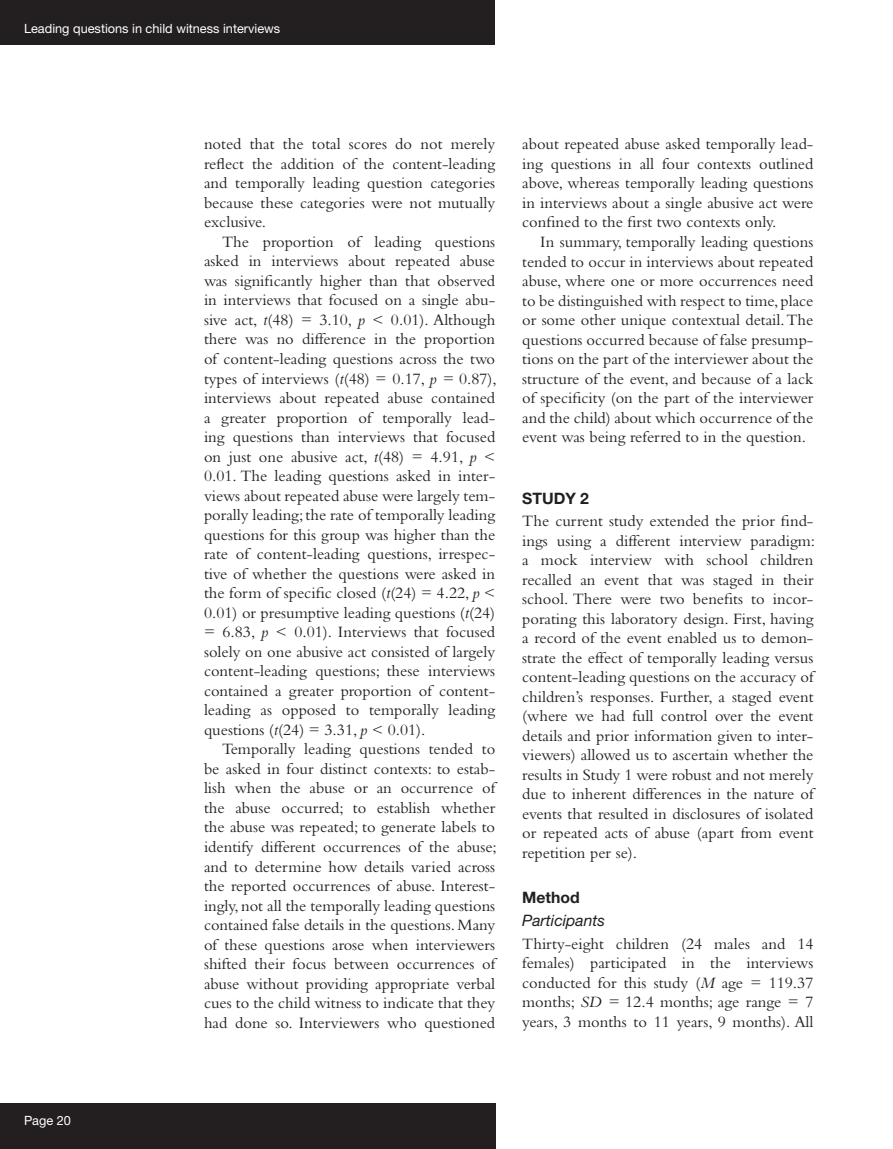
<style>
.page{position:relative;width:893px;height:1149px;background:#fff}
.page>*{position:absolute;margin:0;border:0;box-sizing:border-box;transform-origin:0 0}
.t1{font:16.5px/19.5px "Bembo";color:#231f20;text-align:justify}
.t2{font:700 15.75px "Helvetica Neue";color:#231f20}
.t3{font:italic 15.75px "Helvetica Neue";color:#231f20}
.t4{font:12.75px "Helvetica Neue";color:#fff}
.s1{font-style:italic}
</style>
<div class="page">
<div style="left:0;top:0;width:495px;height:44px;background:#231f20"></div>
<div style="left:0;top:1102px;width:495px;height:46px;background:#231f20"></div>
<p class="t4" style="left:24px;top:21px;width:258px">Leading questions in child witness interviews</p>
<p class="t4" style="left:24px;top:1112px;width:48px">Page 20</p>
<p class="t1" style="left:204px;top:134px;width:293px">noted that the total scores do not merely reflect the addition of the content-leading and temporally leading question categories because these categories were not mutually exclusive.</p>
<p class="t1" style="left:204px;top:231px;width:294px;text-indent:18px">The proportion of leading questions asked in interviews about repeated abuse was significantly higher than that observed in interviews that focused on a single abu&shy;sive act, <span class="s1">t</span>(48) = 3.10, <span class="s1">p</span> &lt; 0.01). Although there was no difference in the proportion of content-leading questions across the two types of interviews (<span class="s1">t</span>(48) = 0.17, <span class="s1">p =</span> 0.87), interviews about repeated abuse contained a greater proportion of temporally lead&shy;ing questions than interviews that focused on just one abusive act, <span class="s1">t</span>(48) = 4.91, <span class="s1">p</span> &lt; 0.01. The leading questions asked in inter&shy;views about repeated abuse were largely tem&shy;porally leading; the rate of temporally leading questions for this group was higher than the rate of content-leading questions, irrespec&shy;tive of whether the questions were asked in the form of specific closed (<span class="s1">t</span>(24) = 4.22, <span class="s1">p</span> &lt; 0.01) or presumptive leading questions (<span class="s1">t</span>(24) = 6.83, <span class="s1">p</span> &lt; 0.01). Interviews that focused solely on one abusive act consisted of largely content-leading questions; these interviews contained a greater proportion of content&shy;leading as opposed to temporally leading questions (<span class="s1">t</span>(24) = 3.31, <span class="s1">p</span> &lt; 0.01).</p>
<p class="t1" style="left:204px;top:739px;width:294px;text-indent:18px">Temporally leading questions tended to be asked in four distinct contexts: to estab&shy;lish when the abuse or an occurrence of the abuse occurred; to establish whether the abuse was repeated; to generate labels to identify different occurrences of the abuse; and to determine how details varied across the reported occurrences of abuse. Interest&shy;ingly, not all the temporally leading questions contained false details in the questions. Many of these questions arose when interviewers shifted their focus between occurrences of abuse without providing appropriate verbal cues to the child witness to indicate that they had done so. Interviewers who questioned</p>
<p class="t1" style="left:522px;top:134px;width:293px">about repeated abuse asked temporally lead&shy;ing questions in all four contexts outlined above, whereas temporally leading questions in interviews about a single abusive act were confined to the first two contexts only.</p>
<p class="t1" style="left:522px;top:232px;width:293px;text-indent:18px">In summary, temporally leading questions tended to occur in interviews about repeated abuse, where one or more occurrences need to be distinguished with respect to time, place or some other unique contextual detail. The questions occurred because of false presump&shy;tions on the part of the interviewer about the structure of the event, and because of a lack of specificity (on the part of the interviewer and the child) about which occurrence of the event was being referred to in the question.</p>
<p class="t2" style="left:522px;top:488px;width:68px">STUDY 2</p>
<p class="t1" style="left:522px;top:510px;width:294px">The current study extended the prior find&shy;ings using a different interview paradigm: a mock interview with school children recalled an event that was staged in their school. There were two benefits to incor&shy;porating this laboratory design. First, having a record of the event enabled us to demon&shy;strate the effect of temporally leading versus content-leading questions on the accuracy of children’s responses. Further, a staged event (where we had full control over the event details and prior information given to inter&shy;viewers) allowed us to ascertain whether the results in Study 1 were robust and not merely due to inherent differences in the nature of events that resulted in disclosures of isolated or repeated acts of abuse (apart from event repetition per se).</p>
<p class="t2" style="left:522px;top:887px;width:59px">Method</p>
<p class="t3" style="left:522px;top:910px;width:84px">Participants</p>
<p class="t1" style="left:522px;top:933px;width:293px">Thirty-eight children (24 males and 14 females) participated in the interviews conducted for this study (<span class="s1">M</span> age = 119.37 months; <span class="s1">SD =</span> 12.4 months; age range = 7 years, 3 months to 11 years, 9 months). All</p>
</div>
